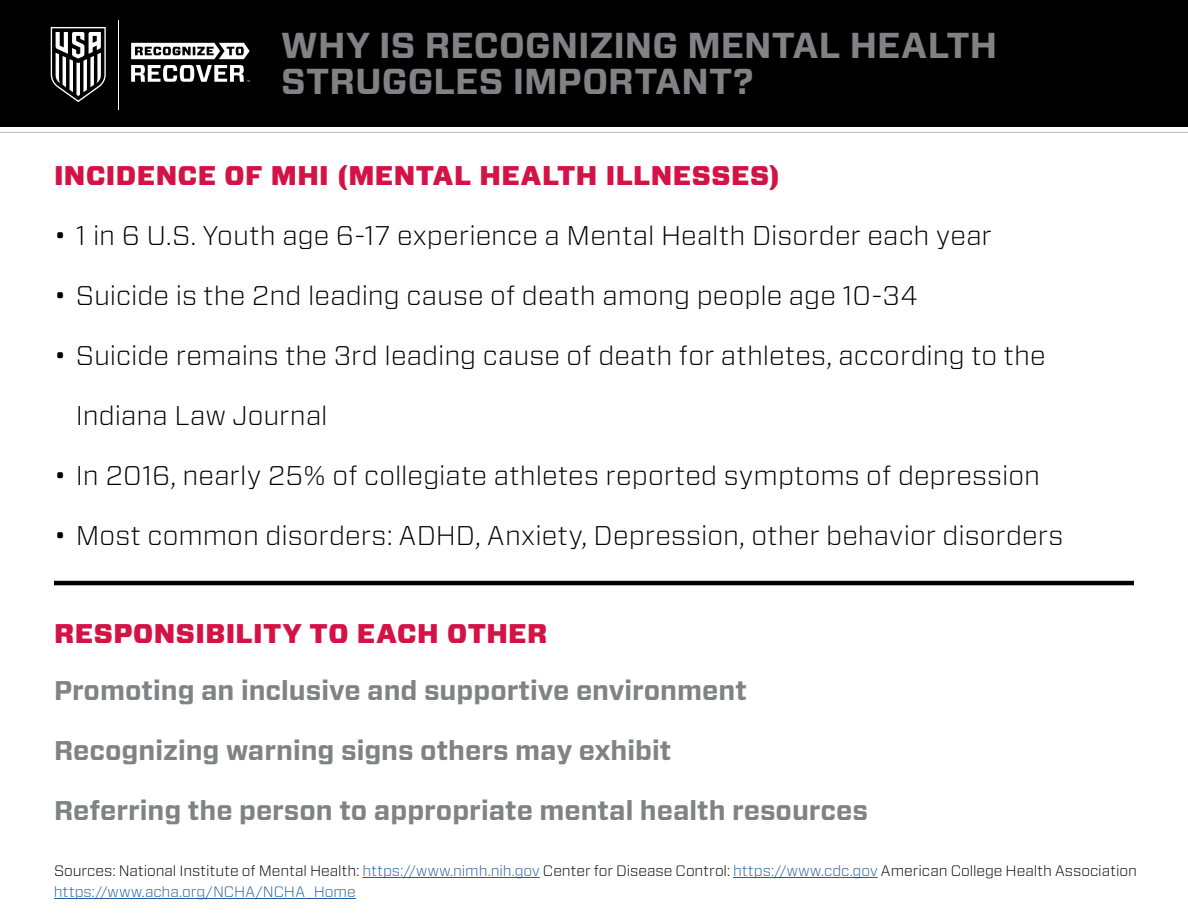
<style>
.page{position:relative;width:1188px;height:918px;background:#fff}
.page>*{position:absolute;margin:0;border:0;box-sizing:border-box;transform-origin:0 0}
.t1{font:700 36px/35.1px "Vitesse Sans";letter-spacing:.005em;color:#808285}
.t2{font:300 27px "Vitesse Sans";color:#000}
.t3{font:700 27px "Vitesse Sans";color:#808285}
.t4{font:900 27px "Vitesse Sans";letter-spacing:.02em;color:#d31245}
.t5{font:300 15px/21px "Vitesse Sans";color:#000}
.s1{color:#215e9e}
</style>
<div class="page">
<svg style="left:0;top:131px;width:1188px;height:2px"></svg>
<div style="left:0;top:0;width:1188px;height:127px;background:#000"></div>
<hr style="left:118px;top:20px;width:1px;height:89px;background:#fff">
<svg style="left:131px;top:43px;width:119px;height:39px"></svg>
<svg style="left:51px;top:27px;width:55px;height:75px"></svg>
<hr style="left:54px;top:581px;width:1080px;height:4px;background:#000">
<hr style="left:362px;top:877px;width:178px;height:1px;background:#215e9e">
<hr style="left:733px;top:877px;width:145px;height:1px;background:#215e9e">
<hr style="left:54px;top:898px;width:302px;height:1px;background:#215e9e">
<h1 class="t1" style="left:281px;top:29px;width:717px">WHY IS RECOGNIZING MENTAL HEALTH<br>STRUGGLES IMPORTANT?</h1>
<p class="t4" style="left:54px;top:158px;width:727px">INCIDENCE OF MHI (MENTAL HEALTH ILLNESSES)</p>
<p class="t2" style="left:54px;top:217px;width:939px">• 1 in 6 U.S. Youth age 6-17 experience a Mental Health Disorder each year</p>
<p class="t2" style="left:54px;top:277px;width:866px">• Suicide is the 2nd leading cause of death among people age 10-34</p>
<p class="t2" style="left:54px;top:337px;width:993px">• Suicide remains the 3rd leading cause of death for athletes, according to the</p>
<p class="t2" style="left:76px;top:397px;width:253px">Indiana Law Journal</p>
<p class="t2" style="left:54px;top:457px;width:988px">• In 2016, nearly 25% of collegiate athletes reported symptoms of depression</p>
<p class="t2" style="left:54px;top:517px;width:1011px">• Most common disorders: ADHD, Anxiety, Depression, other behavior disorders</p>
<p class="t4" style="left:54px;top:615px;width:495px">RESPONSIBILITY TO EACH OTHER</p>
<p class="t3" style="left:54px;top:672px;width:694px">Promoting an inclusive and supportive environment</p>
<p class="t3" style="left:54px;top:732px;width:619px">Recognizing warning signs others may exhibit</p>
<p class="t3" style="left:54px;top:792px;width:816px">Referring the person to appropriate mental health resources</p>
<p class="t5" style="left:54px;top:860px;width:1084px">Sources: National Institute of Mental Health: <span class="s1">https://www.nimh.nih.gov</span> Center for Disease Control: <span class="s1">https://www.cdc.gov</span> American College Health Association <span class="s1">https://www.acha.org/NCHA/NCHA_Home</span></p>
</div>
